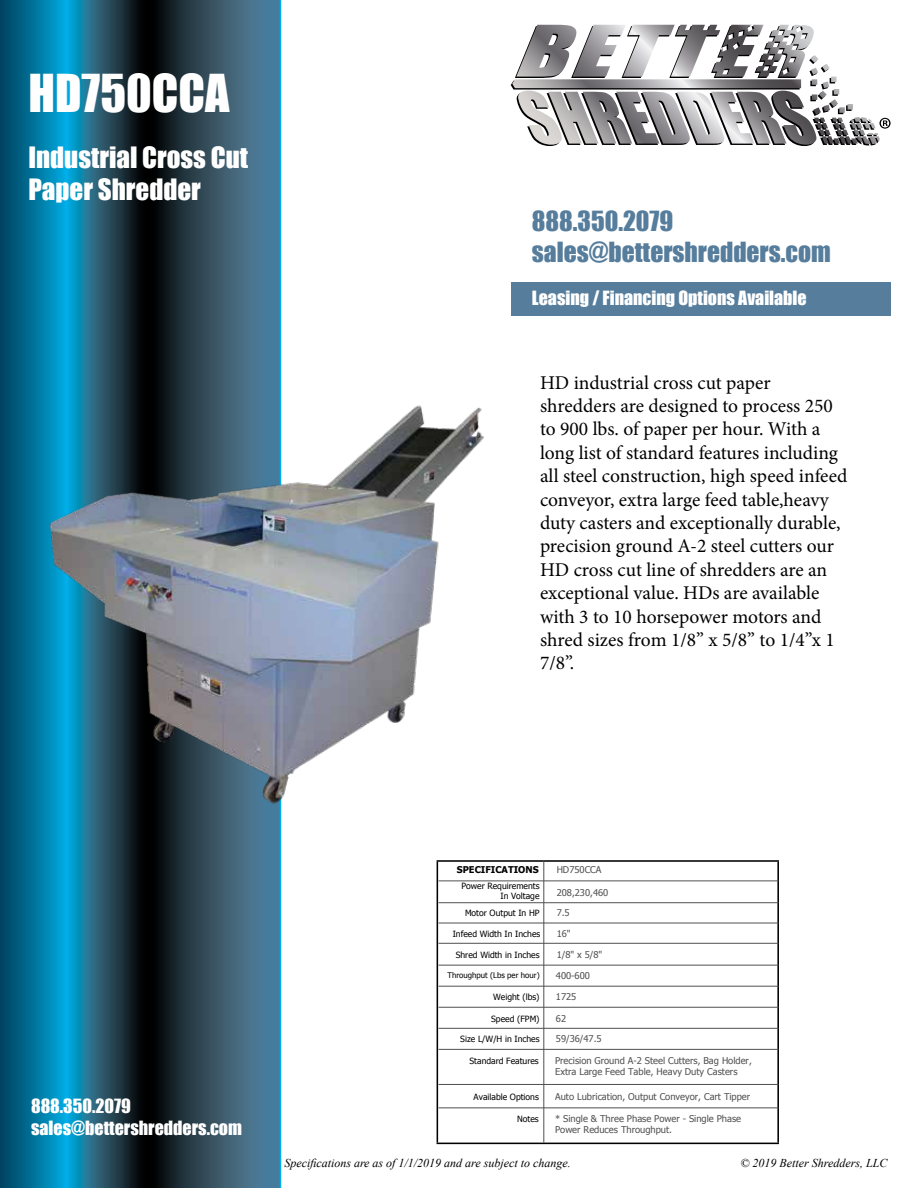
<style>
.page{position:relative;width:918px;height:1188px;background:#fff}
.page>*{position:absolute;margin:0;border:0;box-sizing:border-box;transform-origin:0 0}
.t1{font:48px "Impact";color:#fff}
.t2{font:27px/32.4px "Impact";color:#fff}
.t3{font:25.5px/30.6px "Impact";color:#567d9c}
.t4{font:19.5px/23.4px "Minion Pro";color:#000}
.t5{font:18px/21.6px "Impact";color:#fff}
.t6{font:italic 12px "Times New Roman";color:#000}
.t7{font:9.3px/20.2px "Tahoma";color:#505050}
.t8{font:700 9.3px "Tahoma";color:#000}
.t9{font:8.55px/10.2px "Tahoma";color:#000;text-align:right}
.t10{font:7.8px "Tahoma";color:#000}
</style>
<div class="page">
<svg style="left:0;top:0;width:281px;height:1188px;background:#1b576f"></svg>
<svg style="left:511px;top:83px;width:367px;height:63px"></svg>
<svg style="left:512px;top:25px;width:327px;height:109px"></svg>
<svg style="left:879px;top:118px;width:12px;height:11px"></svg>
<div style="left:511px;top:283px;width:380px;height:33px;background:#567d9c"></div>
<img style="left:38px;top:395px;width:446px;height:426px">
<hr style="left:437px;top:860px;width:342px;height:2px;background:#000">
<hr style="left:437px;top:1143px;width:342px;height:1px;background:#000">
<hr style="left:777px;top:862px;width:2px;height:281px;background:#000">
<hr style="left:437px;top:862px;width:1px;height:281px;background:#000">
<hr style="left:543px;top:860px;width:1px;height:283px;background:#505050">
<hr style="left:439px;top:880px;width:339px;height:1px;background:#505050">
<hr style="left:439px;top:902px;width:339px;height:1px;background:#505050">
<hr style="left:439px;top:923px;width:339px;height:1px;background:#505050">
<hr style="left:439px;top:943px;width:339px;height:1px;background:#505050">
<hr style="left:439px;top:965px;width:339px;height:1px;background:#505050">
<hr style="left:439px;top:986px;width:339px;height:1px;background:#505050">
<hr style="left:439px;top:1007px;width:339px;height:1px;background:#505050">
<hr style="left:439px;top:1049px;width:339px;height:1px;background:#505050">
<hr style="left:439px;top:1028px;width:339px;height:1px;background:#505050">
<hr style="left:439px;top:1084px;width:339px;height:1px;background:#505050">
<hr style="left:439px;top:1107px;width:339px;height:1px;background:#505050">
<h1 class="t1" style="left:28px;top:56px;width:203px">HD750CCA</h1>
<h2 class="t2" style="left:28px;top:140px;width:221px">Industrial Cross Cut<br>Paper Shredder</h2>
<h3 class="t3" style="left:532px;top:205px;width:300px">888.350.2079 sales@bettershredders.com</h3>
<p class="t5" style="left:532px;top:287px;width:276px">Leasing / Financing Options Available</p>
<p class="t4" style="left:540px;top:371px;width:309px">HD industrial cross cut paper shredders are designed to process 250 to 900 lbs. of paper per hour. With a long list of standard features including all steel construction, high speed infeed conveyor, extra large feed table,heavy duty casters and exceptionally durable, precision ground A-2 steel cutters our HD cross cut line of shredders are an exceptional value. HDs are available with 3 to 10 horsepower motors and shred sizes from 1/8” x 5/8” to 1/4”x 1<br>7/8”.</p>
<p class="t5" style="left:31px;top:1095px;width:212px">888.350.2079 sales@bettershredders.com</p>
<p class="t8" style="left:457px;top:863px;width:83px">SPECIFICATIONS</p>
<p class="t7" style="left:557px;top:860px;width:46px">HD750CCA</p>
<p class="t9" style="left:461px;top:880px;width:80px">Power Requirements<br>In Voltage</p>
<p class="t9" style="left:465px;top:908px;width:76px">Motor Output In HP</p>
<p class="t9" style="left:453px;top:929px;width:89px">Infeed Width In Inches</p>
<p class="t9" style="left:456px;top:949px;width:85px">Shred Width in Inches</p>
<p class="t7" style="left:557px;top:882px;width:53px">208,230,460<br>7.5<br>16"</p>
<p class="t7" style="left:557px;top:944px;width:47px">1/8" x 5/8"</p>
<p class="t10" style="left:447px;top:970px;width:94px">Throughput (Lbs per hour)</p>
<p class="t7" style="left:556px;top:965px;width:36px">400-600</p>
<p class="t9" style="left:493px;top:991px;width:48px">Weight (lbs)</p>
<p class="t7" style="left:556px;top:986px;width:22px">1725</p>
<p class="t9" style="left:460px;top:1033px;width:81px">Size L/W/H in Inches</p>
<p class="t7" style="left:556px;top:1028px;width:47px">59/36/47.5</p>
<p class="t9" style="left:470px;top:1055px;width:71px">Standard Features</p>
<p class="t7" style="left:555px;top:1055px;width:198px;line-height:10.9px">Precision Ground A-2 Steel Cutters, Bag Holder,<br>Extra Large Feed Table, Heavy Duty Casters</p>
<p class="t9" style="left:474px;top:1091px;width:67px">Available Options</p>
<p class="t7" style="left:555px;top:1086px;width:197px">Auto Lubrication, Output Conveyor, Cart Tipper</p>
<p class="t9" style="left:517px;top:1114px;width:23px">Notes</p>
<p class="t7" style="left:555px;top:1113px;width:188px;line-height:10.9px">* Single &amp; Three Phase Power - Single Phase<br>Power Reduces Throughput.</p>
<p class="t9" style="left:491px;top:1013px;width:50px">Speed (FPM)</p>
<p class="t7" style="left:556px;top:1008px;width:12px">62</p>
<p class="t6" style="left:284px;top:1154px;width:288px">Specifications are as of 1/1/2019 and are subject to change.</p>
<p class="t6" style="left:740px;top:1154px;width:149px">© 2019 Better Shredders, LLC</p>
</div>
